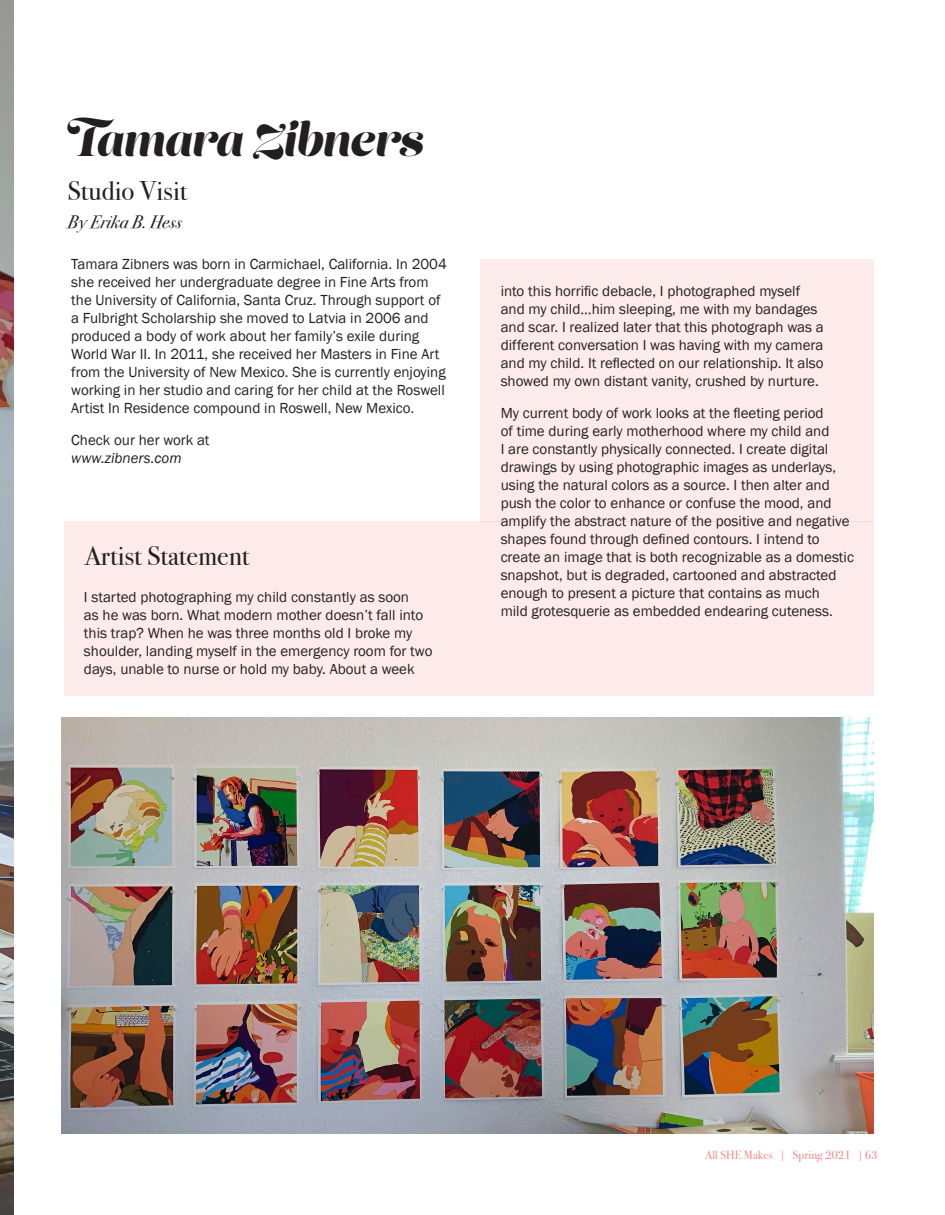
<style>
.page{position:relative;width:945px;height:1215px;background:#fff}
.page>*{position:absolute;margin:0;border:0;box-sizing:border-box;transform-origin:0 0}
.t1{font:45px "Lust Script";color:#231f20}
.t2{font:27px "Bodoni Svty Two ITCTT";color:#231f20}
.t3{font:italic 18px "Bodoni Svty Two ITCTT";color:#231f20}
.t4{font:15px/18px "Franklin Gothic";color:#231f20}
.t5{font:12px "Bodoni Svty Two ITCTT";color:#f48c90}
.s1{font-style:italic}
</style>
<div class="page">
<img style="left:0;top:0;width:14px;height:1215px">
<div style="left:64px;top:521px;width:810px;height:175px;background:#fdeaeb"></div>
<div style="left:480px;top:259px;width:394px;height:262px;background:#fdeaeb"></div>
<img style="left:62px;top:718px;width:812px;height:416px">
<p class="t1" style="left:68px;top:111px;width:357px">Tamara Zibners</p>
<p class="t2" style="left:68px;top:169px;width:122px">Studio Visit</p>
<p class="t3" style="left:68px;top:206px;width:116px">By Erika B. Hess</p>
<p class="t4" style="left:71px;top:256px;width:377px">Tamara Zibners was born in Carmichael, California. In 2004 she received her undergraduate degree in Fine Arts from the University of California, Santa Cruz. Through support of a Fulbright Scholarship she moved to Latvia in 2006 and produced a body of work about her family’s exile during World War II. In 2011, she received her Masters in Fine Art from the University of New Mexico. She is currently enjoying working in her studio and caring for her child at the Roswell Artist In Residence compound in Roswell, New Mexico.</p>
<p class="t4" style="left:71px;top:431px;width:140px">Check our her work at <span class="s1">www.zibners.com</span></p>
<p class="t2" style="left:85px;top:533px;width:166px">Artist Statement</p>
<p class="t4" style="left:84px;top:588px;width:350px">I started photographing my child constantly as soon<br>as he was born. What modern mother doesn’t fall into this trap? When he was three months old I broke my shoulder, landing myself in the emergency room for two days, unable to nurse or hold my baby. About a week</p>
<p class="t4" style="left:501px;top:282px;width:325px">into this horrific debacle, I photographed myself and my child…him sleeping, me with my bandages and scar. I realized later that this photograph was a different conversation I was having with my camera and my child. It reflected on our relationship. It also showed my own distant vanity, crushed by nurture.</p>
<p class="t4" style="left:501px;top:404px;width:355px">My current body of work looks at the fleeting period<br>of time during early motherhood where my child and<br>I are constantly physically connected. I create digital drawings by using photographic images as underlays, using the natural colors as a source. I then alter and push the color to enhance or confuse the mood, and amplify the abstract nature of the positive and negative shapes found through defined contours. I intend to create an image that is both recognizable as a domestic snapshot, but is degraded, cartooned and abstracted enough to present a picture that contains as much<br>mild grotesquerie as embedded endearing cuteness.</p>
<p class="t5" style="left:705px;top:1145px;width:174px">All SHE Makes | Spring 2021 |63</p>
</div>
